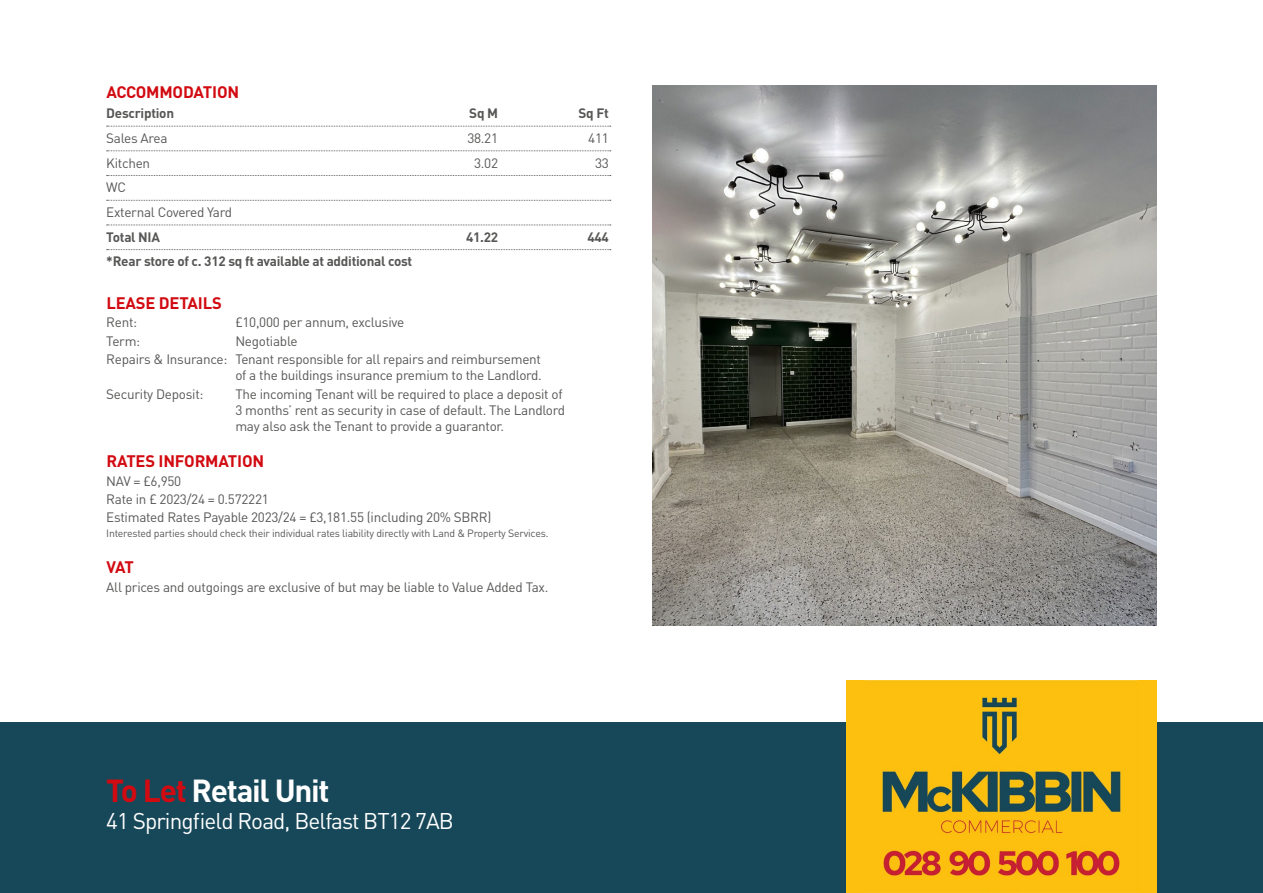
<style>
.page{position:relative;width:1263px;height:893px;background:#fff}
.page>*{position:absolute;margin:0;border:0;box-sizing:border-box;transform-origin:0 0}
.t1{font:700 31.5px "DIN Pro";letter-spacing:-.04em;color:#fff}
.t2{font:22.5px "DIN Pro";letter-spacing:-.04em;color:#fff}
.t3{font:700 16.5px "DIN Pro";letter-spacing:-.01em;color:#d20a11}
.t4{font:13.5px/18.3px "DIN Pro";letter-spacing:-.02em;color:#575756}
.t5{font:700 13.5px "DIN Pro";letter-spacing:-.02em;color:#575756}
.t6{font:10.5px "DIN Pro";letter-spacing:-.02em;color:#575756}
.s1{color:#d20a11}
</style>
<div class="page">
<div style="left:0;top:723px;width:1263px;height:170px;background:#174859"></div>
<div style="left:846px;top:680px;width:311px;height:213px;background:#fdc00f"></div>
<img style="left:866px;top:680px;width:271px;height:196px">
<svg style="left:107px;top:126px;width:504px;height:1px"></svg>
<svg style="left:107px;top:150px;width:504px;height:1px"></svg>
<svg style="left:107px;top:175px;width:504px;height:1px"></svg>
<svg style="left:107px;top:200px;width:504px;height:1px"></svg>
<svg style="left:107px;top:225px;width:504px;height:1px"></svg>
<svg style="left:107px;top:249px;width:504px;height:1px"></svg>
<img style="left:653px;top:85px;width:504px;height:540px">
<p class="t3" style="left:106px;top:80px;width:134px">ACCOMMODATION</p>
<p class="t5" style="left:106px;top:104px;width:69px">Description</p>
<p class="t5" style="left:469px;top:104px;width:30px">Sq M</p>
<p class="t5" style="left:578px;top:104px;width:32px">Sq Ft</p>
<p class="t4" style="left:106px;top:128px;width:63px">Sales Area</p>
<p class="t4" style="left:467px;top:128px;width:32px">38.21</p>
<p class="t4" style="left:588px;top:128px;width:22px">411</p>
<p class="t4" style="left:106px;top:153px;width:45px">Kitchen</p>
<p class="t4" style="left:474px;top:153px;width:25px">3.02</p>
<p class="t4" style="left:595px;top:153px;width:15px">33</p>
<p class="t4" style="left:106px;top:174px;width:127px;line-height:24.8px">WC<br>External Covered Yard</p>
<p class="t5" style="left:106px;top:228px;width:55px">Total NIA</p>
<p class="t5" style="left:466px;top:228px;width:34px">41.22</p>
<p class="t5" style="left:587px;top:228px;width:23px">444</p>
<p class="t5" style="left:106px;top:252px;width:307px">*Rear store of c. 312 sq ft available at additional cost</p>
<p class="t3" style="left:106px;top:292px;width:117px">LEASE DETAILS</p>
<p class="t4" style="left:106px;top:313px;width:33px">Rent:</p>
<p class="t4" style="left:235px;top:313px;width:170px">£10,000 per annum, exclusive</p>
<p class="t4" style="left:106px;top:331px;width:36px">Term:</p>
<p class="t4" style="left:106px;top:331px;width:436px;text-indent:129px">Negotiable<br>Repairs &amp; Insurance: Tenant responsible for all repairs and reimbursement</p>
<p class="t4" style="left:235px;top:366px;width:308px">of a the buildings insurance premium to the Landlord.</p>
<p class="t4" style="left:106px;top:384px;width:99px">Security Deposit:</p>
<p class="t4" style="left:235px;top:385px;width:331px;line-height:16.2px">The incoming Tenant will be required to place a deposit of<br>3 months’ rent as security in case of default. The Landlord may also ask the Tenant to provide a guarantor.</p>
<p class="t3" style="left:106px;top:450px;width:159px">RATES INFORMATION</p>
<p class="t4" style="left:106px;top:471px;width:387px">NAV = £6,950<br>Rate in £ 2023/24 = 0.572221<br>Estimated Rates Payable 2023/24 = £3,181.55 (including 20% SBRR)</p>
<p class="t6" style="left:106px;top:526px;width:444px">Interested parties should check their individual rates liability directly with Land &amp; Property Services.</p>
<p class="t3" style="left:106px;top:556px;width:29px">VAT</p>
<p class="t4" style="left:106px;top:577px;width:444px">All prices and outgoings are exclusive of but may be liable to Value Added Tax.</p>
<h1 class="t1" style="left:106px;top:769px;width:225px"><span class="s1">To Let</span> Retail Unit</h1>
<h2 class="t2" style="left:106px;top:806px;width:349px">41 Springfield Road, Belfast BT12 7AB</h2>
</div>
